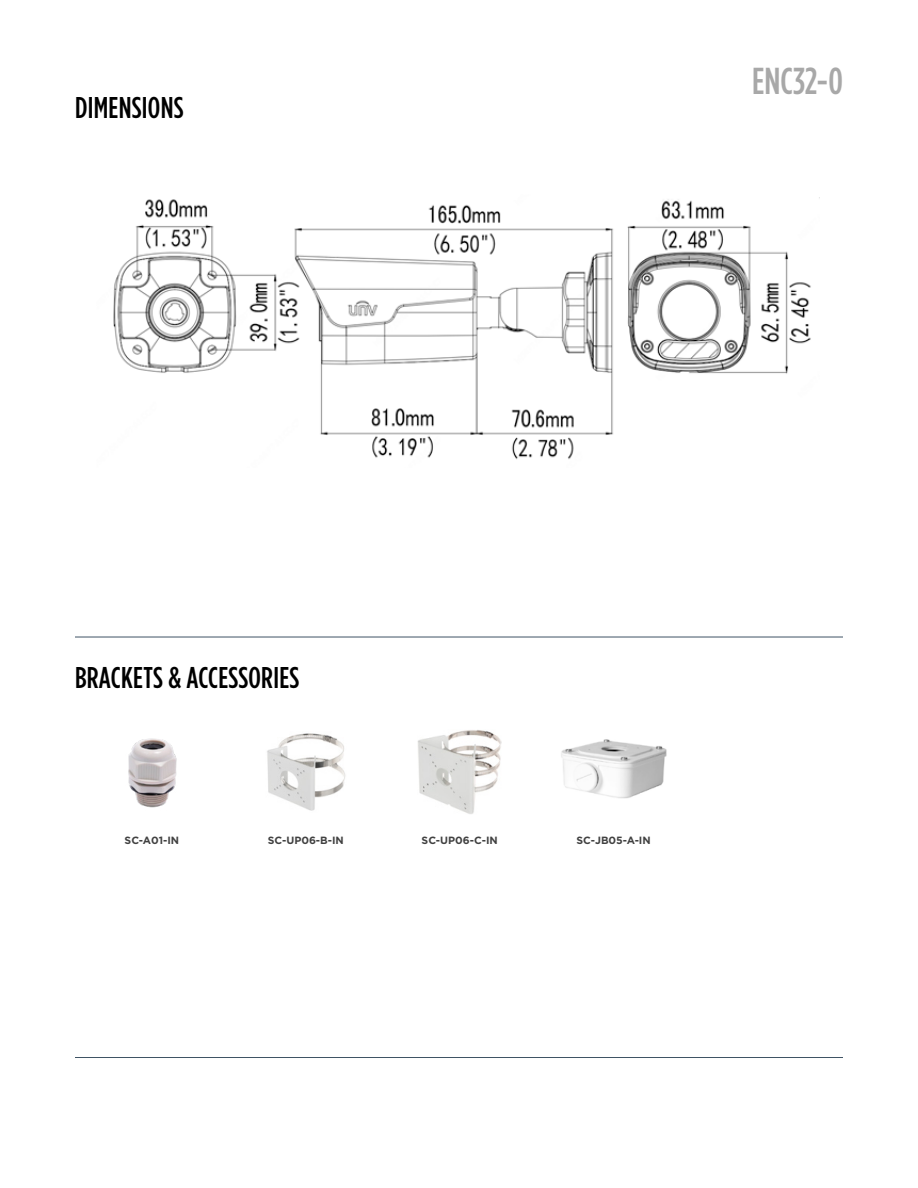
<style>
.page{position:relative;width:918px;height:1188px;background:#fff}
.page>*{position:absolute;margin:0;border:0;box-sizing:border-box;transform-origin:0 0}
.t1{font:500 37.5px "Gotham Condensed";color:#a8a8a8}
.t2{font:500 30px "Gotham Condensed";letter-spacing:.01em;color:#000}
.t3{font:700 10.5px "Gotham";color:#414141}
</style>
<div class="page">
<hr style="left:75px;top:1057px;width:768px;height:1px;background:#3f5364">
<hr style="left:75px;top:637px;width:768px;height:1px;background:#3f5364">
<img style="left:128px;top:738px;width:49px;height:70px">
<img style="left:267px;top:733px;width:79px;height:78px">
<img style="left:418px;top:730px;width:84px;height:84px">
<img style="left:561px;top:739px;width:106px;height:60px">
<img style="left:113px;top:199px;width:698px;height:261px">
<h2 class="t2" style="left:75px;top:91px;width:110px">DIMENSIONS</h2>
<h1 class="t1" style="left:752px;top:59px;width:92px">ENC32-0</h1>
<h2 class="t2" style="left:75px;top:660px;width:226px">BRACKETS &amp; ACCESSORIES</h2>
<p class="t3" style="left:125px;top:833px;width:56px">SC-A01-IN</p>
<p class="t3" style="left:268px;top:833px;width:78px">SC-UP06-B-IN</p>
<p class="t3" style="left:422px;top:833px;width:78px">SC-UP06-C-IN</p>
<p class="t3" style="left:577px;top:833px;width:76px">SC-JB05-A-IN</p>
</div>
